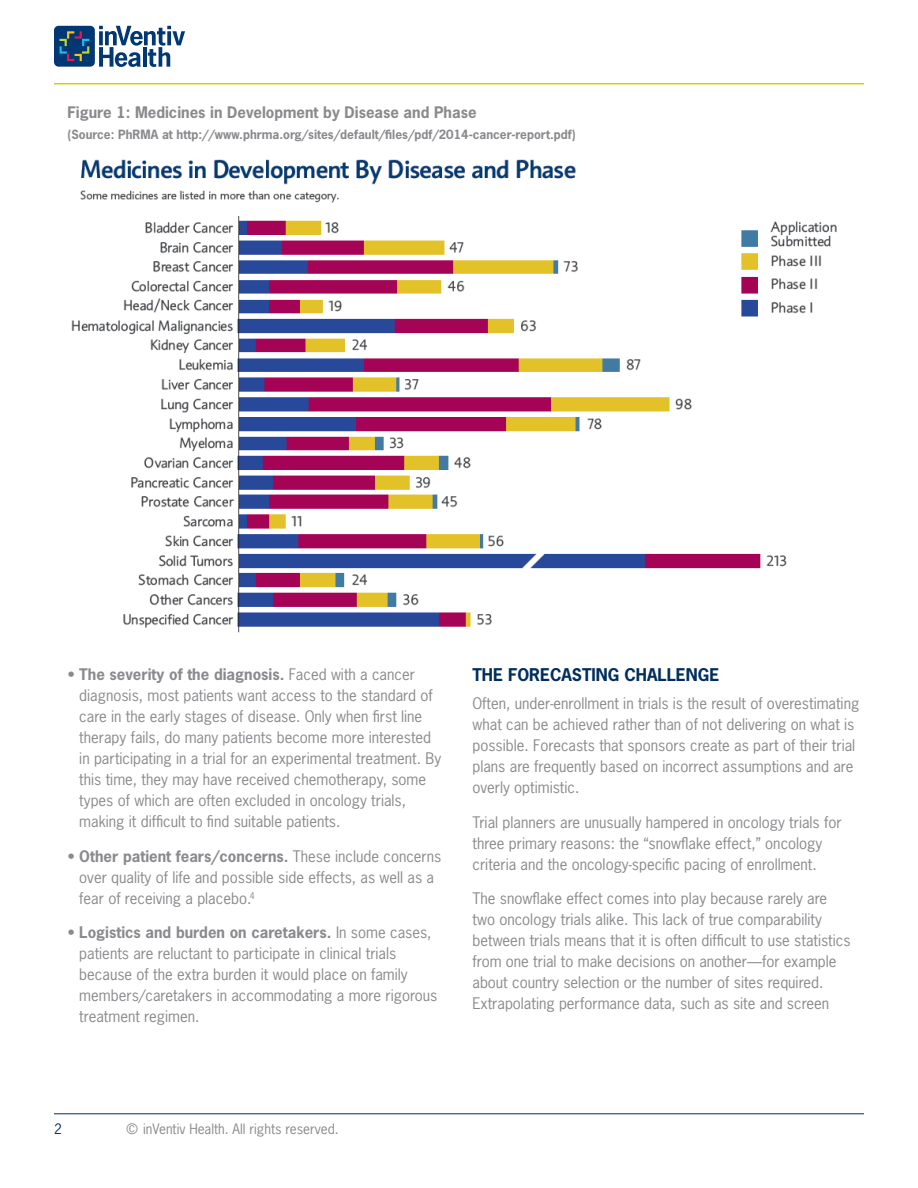
<style>
.page{position:relative;width:918px;height:1188px;background:#fff}
.page>*{position:absolute;margin:0;border:0;box-sizing:border-box;transform-origin:0 0}
.t1{font:700 16.5px "News Gothic Std";color:#002e5c}
.t2{font:15px/21px "News Gothic Std";color:#8a8a8e}
.t3{font:700 15px "News Gothic Std";color:#8a8a8e}
.t4{font:13.5px "News Gothic Std";color:#8a8a8e}
.t5{font:13.5px "News Gothic Std";color:#002e5c}
.t6{font:700 12px "News Gothic Std";color:#8a8a8e}
.s1{font-weight:700}
</style>
<div class="page">
<hr style="left:54px;top:1113px;width:810px;height:1px;background:#002e5c">
<svg style="left:99px;top:26px;width:86px;height:41px"></svg>
<div style="left:54px;top:26px;width:41px;height:41px;background:#013874;border-radius:5px"></div>
<svg style="left:60px;top:31px;width:29px;height:30px"></svg>
<hr style="left:54px;top:83px;width:810px;height:1px;background:#cfd400">
<img style="left:71px;top:159px;width:766px;height:474px">
<p class="t3" style="left:68px;top:102px;width:411px">Figure 1: Medicines in Development by Disease and Phase</p>
<p class="t6" style="left:68px;top:126px;width:510px">(Source: PhRMA at http://www.phrma.org/sites/default/files/pdf/2014-cancer-report.pdf)</p>
<p class="t2" style="left:79px;top:664px;width:363px;text-indent:-12px">• <span class="s1">The severity of the diagnosis.</span> Faced with a cancer diagnosis, most patients want access to the standard of care in the early stages of disease. Only when first line therapy fails, do many patients become more interested in participating in a trial for an experimental treatment. By this time, they may have received chemotherapy, some types of which are often excluded in oncology trials, making it difficult to find suitable patients.</p>
<p class="t2" style="left:79px;top:845px;width:364px;text-indent:-12px">• <span class="s1">Other patient fears/concerns.</span> These include concerns over quality of life and possible side effects, as well as a fear of receiving a placebo.<sup>4</sup></p>
<p class="t2" style="left:79px;top:922px;width:360px;text-indent:-12px">• <span class="s1">Logistics and burden on caretakers.</span> In some cases, patients are reluctant to participate in clinical trials because of the extra burden it would place on family members/caretakers in accommodating a more rigorous treatment regimen.</p>
<p class="t1" style="left:472px;top:664px;width:248px">THE FORECASTING CHALLENGE</p>
<p class="t2" style="left:472px;top:693px;width:388px">Often, under-enrollment in trials is the result of overestimating what can be achieved rather than of not delivering on what is possible. Forecasts that sponsors create as part of their trial plans are frequently based on incorrect assumptions and are overly optimistic.</p>
<p class="t2" style="left:472px;top:811px;width:371px">Trial planners are unusually hampered in oncology trials for three primary reasons: the “snowflake effect,” oncology criteria and the oncology-specific pacing of enrollment.</p>
<p class="t2" style="left:472px;top:888px;width:380px">The snowflake effect comes into play because rarely are two oncology trials alike. This lack of true comparability between trials means that it is often difficult to use statistics from one trial to make decisions on another—for example about country selection or the number of sites required.<br>Extrapolating performance data, such as site and screen</p>
<p class="t5" style="left:54px;top:1120px;width:9px">2</p>
<p class="t4" style="left:127px;top:1120px;width:214px">© inVentiv Health. All rights reserved.</p>
</div>
